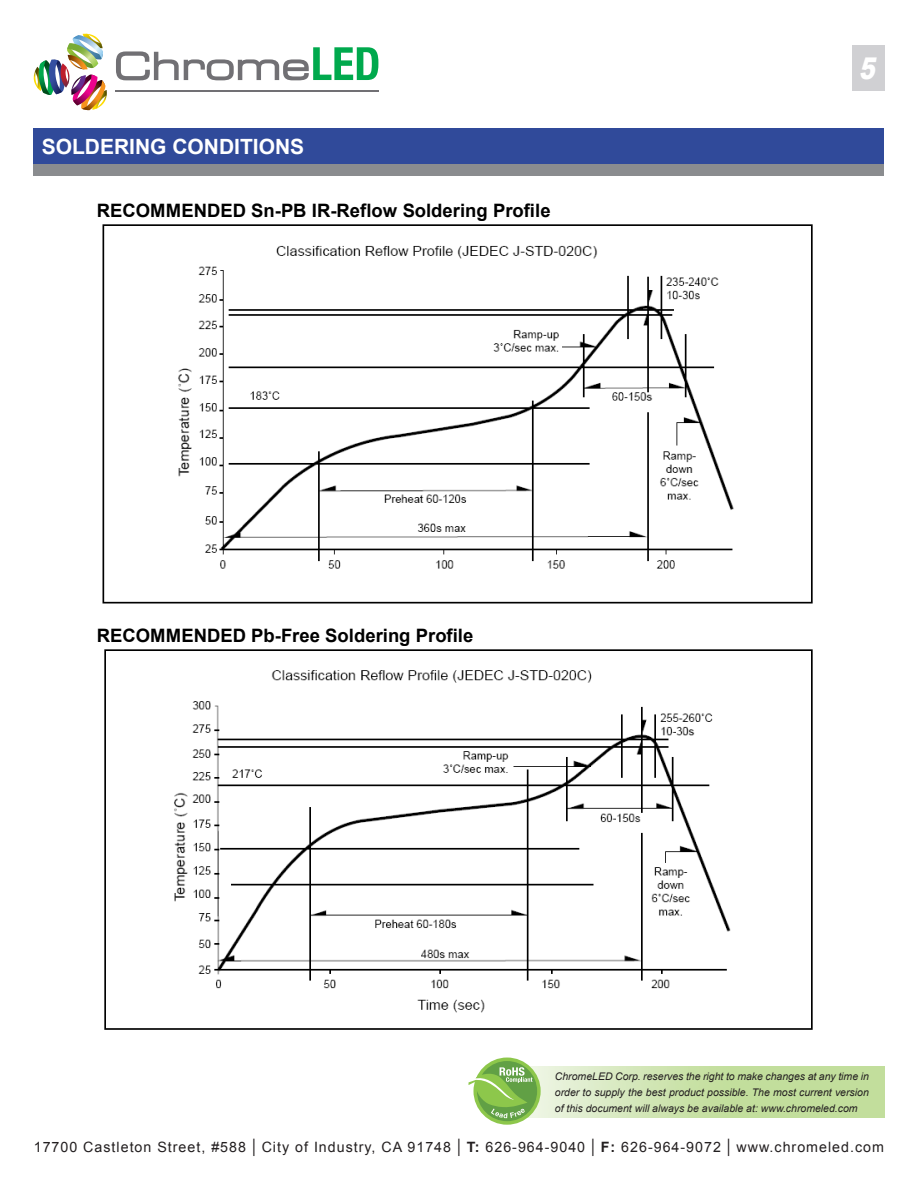
<style>
.page{position:relative;width:918px;height:1188px;background:#fff}
.page>*{position:absolute;margin:0;border:0;box-sizing:border-box;transform-origin:0 0}
.t1{font:italic 900 30px "Arial";color:#fff;scale:.8 1}
.t2{font:700 21px "Arial";color:#fff}
.t3{font:700 18.45px "Arial";color:#000}
.t4{font:14.25px "Arial";letter-spacing:.07em;color:#231f20}
.t5{font:italic 10.5px/15.8px "Arial";color:#231f20;text-align:justify}
.s1{font-size:18.6px}
.s2{font-weight:700}
</style>
<div class="page">
<img style="left:34px;top:34px;width:73px;height:76px">
<hr style="left:115px;top:90px;width:263px;height:2px;background:#717074">
<svg style="left:116px;top:47px;width:262px;height:33px"></svg>
<svg style="left:473px;top:1058px;width:68px;height:67px"></svg>
<div style="left:477px;top:1061px;width:60px;height:60px;background:#61a045;border-radius:50%"></div>
<svg style="left:469px;top:1067px;width:64px;height:51px"></svg>
<div style="left:852px;top:45px;width:32px;height:46px;background:#d0d0d3"></div>
<div style="left:34px;top:128px;width:850px;height:37px;background:#304a9a"></div>
<div style="left:34px;top:164px;width:850px;height:12px;background:#8a8c8f"></div>
<img style="left:102px;top:224px;width:711px;height:380px">
<img style="left:104px;top:649px;width:709px;height:381px">
<h2 class="t2" style="left:42px;top:132px;width:73px">soldering</h2>
<h2 class="t2" style="left:172px;top:132px;width:74px">con dition</h2>
<h2 class="t2" style="left:290px;top:132px;width:16px">s</h2>
<h3 class="t3" style="left:97px;top:198px;width:455px">RECOMMENDED Sn-PB IR-Reflow Soldering Profile</h3>
<h3 class="t3" style="left:97px;top:623px;width:378px">RECOMMENDED Pb-Free Soldering Profile</h3>
<h1 class="t1" style="left:859px;top:46px;width:31px">5</h1>
<p class="t5" style="left:555px;top:1069px;width:316px">ChromeLED Corp. reserves the right to make changes at any time in order to supply the best product possible. The most current version of this document will always be available at: www.chromeled.com</p>
<h3 class="t4" style="left:34px;top:1137px;width:852px">17700 Castleton Street, #588 <span class="s1">|</span> City of Industry, CA 91748 <span class="s1">|</span> <span class="s2">T:</span> 626-964-9040 <span class="s1">|</span> <span class="s2">F:</span> 626-964-9072 <span class="s1">|</span> www.chromeled.com</h3>
</div>
